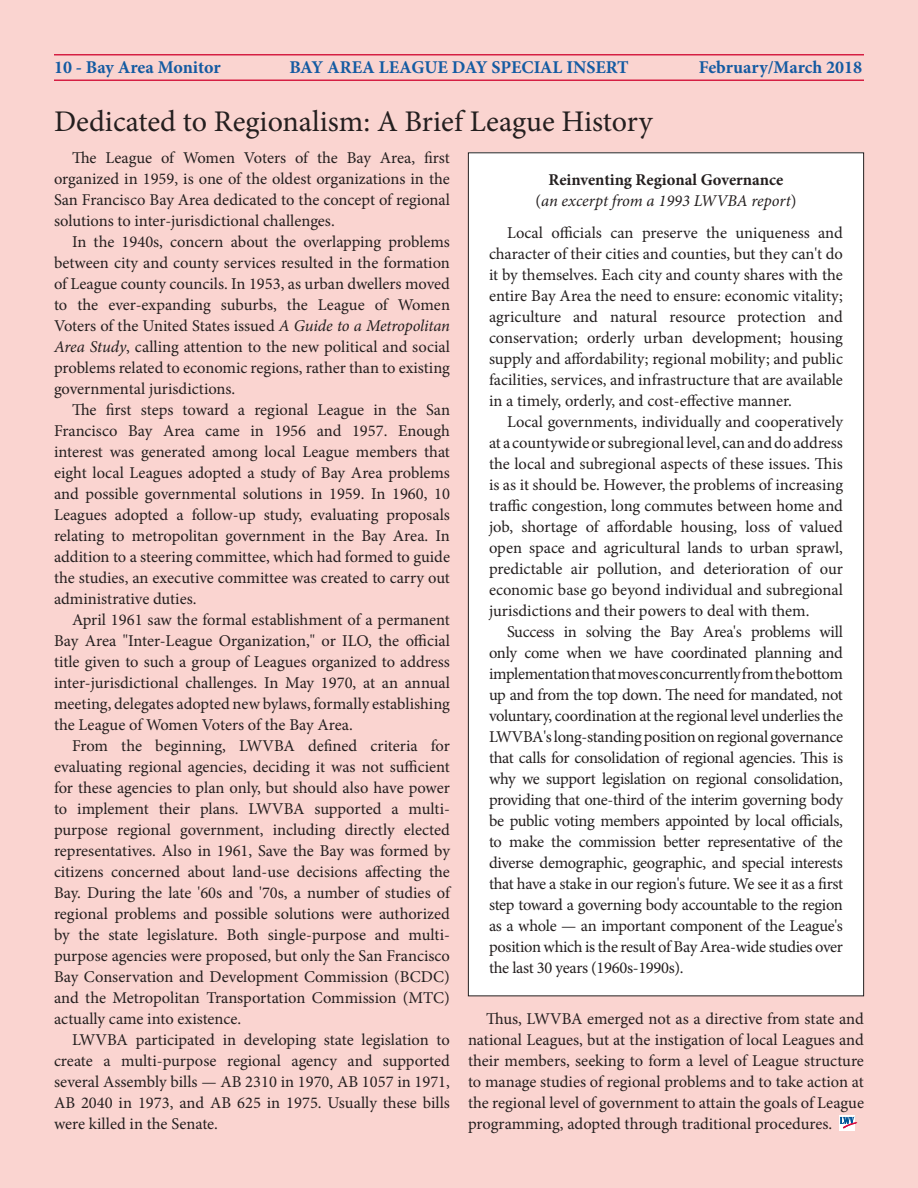
<style>
.page{position:relative;width:918px;height:1188px;background:#fad4d0}
.page>*{position:absolute;margin:0;border:0;box-sizing:border-box;transform-origin:0 0}
.t1{font:30px "Minion Pro";color:#241f1f}
.t2{font:700 18px "Minion Pro";letter-spacing:-.005em;color:#145ba2}
.t3{font:16.5px/21px "Minion Pro";letter-spacing:-.005em;color:#241f1f;text-align:justify}
.t4{font:700 16.5px/21px "Minion Pro";letter-spacing:-.005em;color:#241f1f;text-align:center}
.s1{font-weight:400}
.s2{font-weight:400;font-style:italic}
.s3{font-style:italic}
</style>
<div class="page">
<hr style="left:54px;top:54px;width:810px;height:2px;background:#d51f43">
<hr style="left:54px;top:80px;width:810px;height:1px;background:#d51f43">
<div style="left:468px;top:153px;width:396px;height:843px;background:#fff"></div>
<svg style="left:839px;top:1115px;width:16px;height:15px"></svg>
<svg style="left:840px;top:1117px;width:17px;height:11px"></svg>
<p class="t2" style="left:54px;top:54px;width:168px">10 - Bay Area Monitor</p>
<p class="t2" style="left:290px;top:54px;width:341px">BAY AREA LEAGUE DAY SPECIAL INSERT</p>
<p class="t2" style="left:699px;top:54px;width:165px">February/March 2018</p>
<h1 class="t1" style="left:54px;top:101px;width:600px">Dedicated to Regionalism: A Brief League History</h1>
<p class="t4" style="left:536px;top:169px;width:262px">Reinventing Regional Governance <span class="s1">(</span><span class="s2">an excerpt from a 1993 LWVBA report</span><span class="s1">)</span></p>
<p class="t3" style="left:489px;top:223px;width:356px;text-indent:18px">Local officials can preserve the uniqueness and character of their cities and counties, but they can't do it by themselves. Each city and county shares with the entire Bay Area the need to ensure: economic vitality; agriculture and natural resource protection and conservation; orderly urban development; housing supply and affordability; regional mobility; and public facilities, services, and infrastructure that are available in a timely, orderly, and cost-effective manner.</p>
<p class="t3" style="left:489px;top:412px;width:356px;text-indent:18px">Local governments, individually and cooperatively at a countywide or subregional level, can and do address the local and subregional aspects of these issues. This is as it should be. However, the problems of increasing traffic congestion, long commutes between home and job, shortage of affordable housing, loss of valued open space and agricultural lands to urban sprawl, predictable air pollution, and deterioration of our economic base go beyond individual and subregional jurisdictions and their powers to deal with them.</p>
<p class="t3" style="left:489px;top:622px;width:356px;text-indent:18px">Success in solving the Bay Area's problems will only come when we have coordinated planning and implementation that moves concurrently from the bottom up and from the top down. The need for mandated, not voluntary, coordination at the regional level underlies the LWVBA's long-standing position on regional governance that calls for consolidation of regional agencies. This is why we support legislation on regional consolidation, providing that one-third of the interim governing body be public voting members appointed by local officials, to make the commission better representative of the diverse demographic, geographic, and special interests that have a stake in our region's future. We see it as a first step toward a governing body accountable to the region as a whole — an important component of the League's position which is the result of Bay Area-wide studies over the last 30 years (1960s-1990s).</p>
<p class="t3" style="left:54px;top:148px;width:398px;text-indent:18px">The League of Women Voters of the Bay Area, first organized in 1959, is one of the oldest organizations in the San Francisco Bay Area dedicated to the concept of regional solutions to inter-jurisdictional challenges.</p>
<p class="t3" style="left:54px;top:232px;width:398px;text-indent:18px">In the 1940s, concern about the overlapping problems between city and county services resulted in the formation of League county councils. In 1953, as urban dwellers moved to the ever-expanding suburbs, the League of Women Voters of the United States issued <span class="s3">A Guide to a Metropolitan Area Study</span>, calling attention to the new political and social problems related to economic regions, rather than to existing governmental jurisdictions.</p>
<p class="t3" style="left:54px;top:400px;width:398px;text-indent:18px">The first steps toward a regional League in the San Francisco Bay Area came in 1956 and 1957. Enough interest was generated among local League members that eight local Leagues adopted a study of Bay Area problems and possible governmental solutions in 1959. In 1960, 10<br>Leagues adopted a follow-up study, evaluating proposals relating to metropolitan government in the Bay Area. In addition to a steering committee, which had formed to guide the studies, an executive committee was created to carry out administrative duties.</p>
<p class="t3" style="left:54px;top:610px;width:398px;text-indent:18px">April 1961 saw the formal establishment of a permanent Bay Area "Inter-League Organization," or ILO, the official title given to such a group of Leagues organized to address inter-jurisdictional challenges. In May 1970, at an annual meeting, delegates adopted new bylaws, formally establishing the League of Women Voters of the Bay Area.</p>
<p class="t3" style="left:54px;top:736px;width:398px;text-indent:18px">From the beginning, LWVBA defined criteria for evaluating regional agencies, deciding it was not sufficient for these agencies to plan only, but should also have power to implement their plans. LWVBA supported a multi&shy;purpose regional government, including directly elected representatives. Also in 1961, Save the Bay was formed by citizens concerned about land-use decisions affecting the Bay. During the late '60s and '70s, a number of studies of regional problems and possible solutions were authorized by the state legislature. Both single-purpose and multi&shy;purpose agencies were proposed, but only the San Francisco Bay Conservation and Development Commission (BCDC) and the Metropolitan Transportation Commission (MTC) actually came into existence.</p>
<p class="t3" style="left:54px;top:1030px;width:398px;text-indent:18px">LWVBA participated in developing state legislation to create a multi-purpose regional agency and supported several Assembly bills — AB 2310 in 1970, AB 1057 in 1971, AB 2040 in 1973, and AB 625 in 1975. Usually these bills were killed in the Senate.</p>
<p class="t3" style="left:468px;top:1009px;width:398px;text-indent:18px">Thus, LWVBA emerged not as a directive from state and national Leagues, but at the instigation of local Leagues and their members, seeking to form a level of League structure to manage studies of regional problems and to take action at the regional level of government to attain the goals of League programming, adopted through traditional procedures.</p>
</div>
